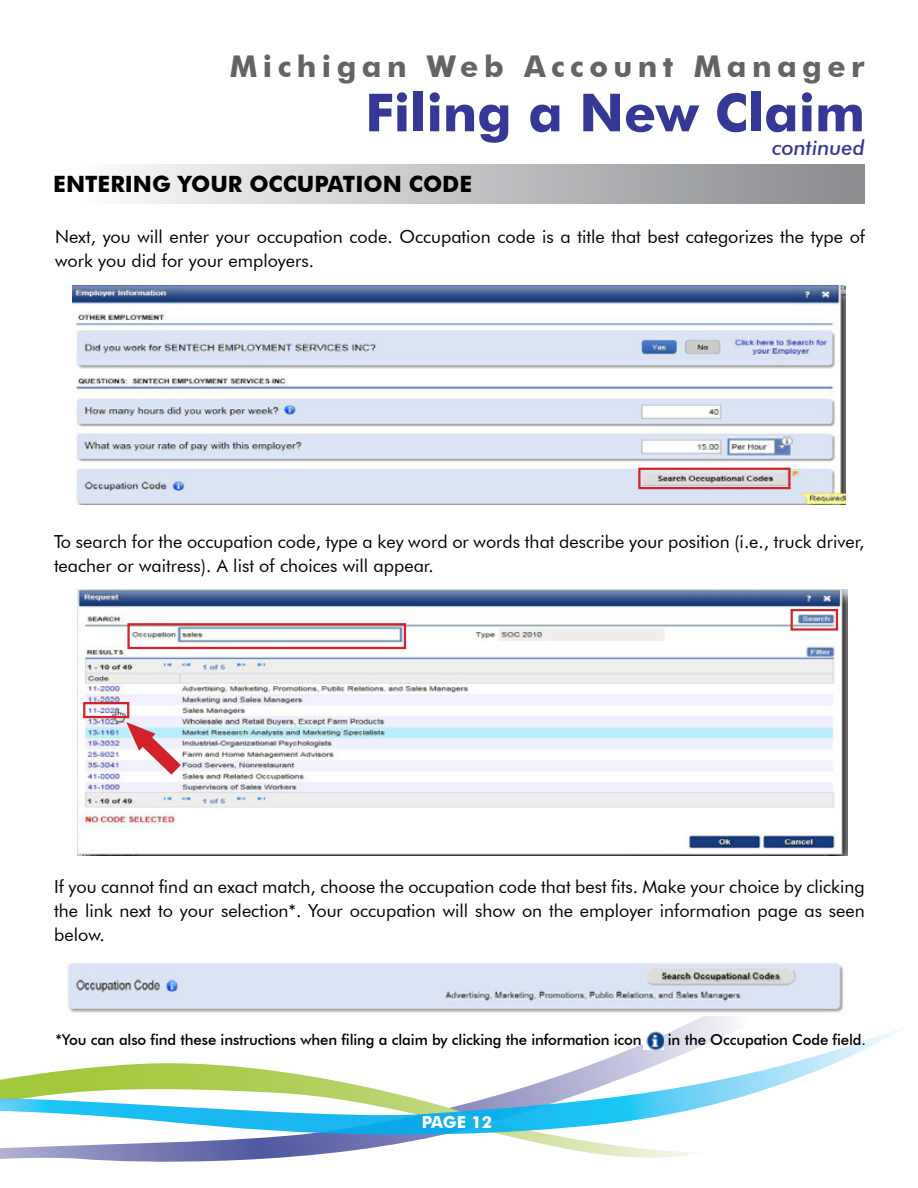
<style>
.page{position:relative;width:918px;height:1188px;background:#fff}
.page>*{position:absolute;margin:0;border:0;box-sizing:border-box;transform-origin:0 0}
.t1{font:700 52.5px "Futura BT";color:#363895}
.t2{font:700 30px "Futura BT";letter-spacing:.18em;color:#636466}
.t3{font:700 22.5px "Futura BT";color:#000}
.t4{font:italic 500 21px "Futura BT";color:#363895}
.t5{font:18px/24px "Futura BT";color:#000}
.t6{font:700 16.5px "Futura BT";color:#fff}
.t7{font:500 15px "Futura BT";letter-spacing:-.01em;color:#000}
</style>
<div class="page">
<div style="left:54px;top:165px;width:811px;height:39px;background:linear-gradient(to right,#fff,#87898c)"></div>
<img style="left:77px;top:589px;width:771px;height:267px">
<img style="left:73px;top:286px;width:773px;height:219px">
<svg style="left:0;top:1147px;width:698px;height:15px"></svg>
<svg style="left:0;top:1026px;width:897px;height:121px"></svg>
<img style="left:644px;top:1031px;width:19px;height:18px">
<img style="left:67px;top:963px;width:777px;height:50px">
<div style="left:83px;top:702px;width:46px;height:16px;border:2px solid #d2232a"></div>
<svg style="left:126px;top:722px;width:55px;height:53px"></svg>
<div style="left:638px;top:468px;width:153px;height:21px;border:2px solid #d2232a"></div>
<div style="left:127px;top:623px;width:279px;height:26px;border:2px solid #d2232a"></div>
<div style="left:791px;top:609px;width:47px;height:22px;border:2px solid #d2232a"></div>
<h2 class="t2" style="left:230px;top:48px;width:636px">Michigan Web Account Manager</h2>
<h1 class="t1" style="left:365px;top:81px;width:501px">Filing a New Claim</h1>
<p class="t3" style="left:53px;top:170px;width:418px">ENTERING YOUR OCCUPATION CODE</p>
<p class="t5" style="left:55px;top:225px;width:812px">Next, you will enter your occupation code. Occupation code is a title that best categorizes the type of work you did for your employers.</p>
<p class="t4" style="left:772px;top:135px;width:94px">continued</p>
<p class="t5" style="left:54px;top:530px;width:812px">To search for the occupation code, type a key word or words that describe your position (i. e. , truck driver, teacher or waitress). A list of choices will appear.</p>
<p class="t5" style="left:54px;top:874px;width:812px;text-align:justify">If you cannot find an exact match, choose the occupation code that best fits. Make your choice by clicking the link next to your selection*. Your occupation will show on the employer information page as seen below.</p>
<p class="t7" style="left:55px;top:1030px;width:588px">*You can also find these instructions when filing a claim by clicking the information icon</p>
<p class="t7" style="left:668px;top:1030px;width:200px">in the Occupation Code field.</p>
<p class="t6" style="left:422px;top:1112px;width:72px">Page 12</p>
</div>
